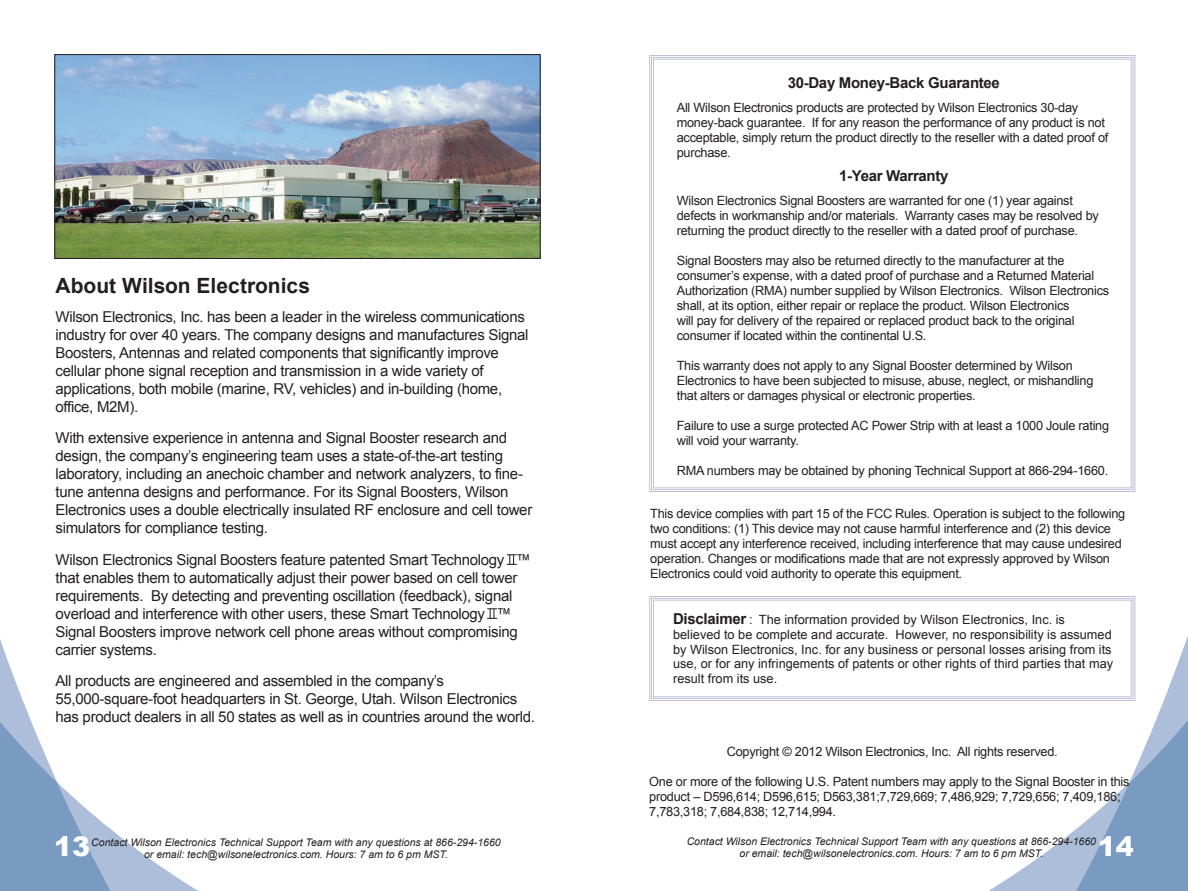
<style>
.page{position:relative;width:1188px;height:891px;background:#fff}
.page>*{position:absolute;margin:0;border:0;box-sizing:border-box;transform-origin:0 0}
.t1{font:900 27px "Arial";color:#fff}
.t2{font:700 21px "Arial";color:#231f20}
.t3{font:15px/18px "Arial";letter-spacing:-.02em;color:#231f20}
.t4{font:700 15px "Arial";letter-spacing:-.02em;color:#231f20}
.t5{font:12.75px/15px "Arial";letter-spacing:-.02em;color:#231f20}
.t6{font:12.75px/15px "Arial";color:#231f20}
.t7{font:italic 10.5px/12.6px "Arial";color:#231f20;text-align:center}
.s1{font-weight:700;font-size:15px}
</style>
<div class="page">
<svg style="left:0;top:639px;width:198px;height:252px"></svg>
<svg style="left:988px;top:635px;width:200px;height:256px"></svg>
<img style="left:56px;top:56px;width:483px;height:201px">
<div style="left:54px;top:54px;width:487px;height:205px;border:1px solid #231f20"></div>
<svg style="left:507px;top:554px;width:10px;height:11px"></svg>
<svg style="left:487px;top:608px;width:10px;height:11px"></svg>
<svg style="left:653px;top:59px;width:479px;height:429px"></svg>
<svg style="left:649px;top:596px;width:486px;height:105px"></svg>
<svg style="left:651px;top:598px;width:482px;height:101px;background:#d9d9e9"></svg>
<svg style="left:653px;top:600px;width:479px;height:97px"></svg>
<h2 class="t2" style="left:56px;top:272px;width:256px">About Wilson Electronics</h2>
<p class="t3" style="left:56px;top:308px;width:475px">Wilson Electronics, Inc. has been a leader in the wireless communications industry for over 40 years. The company designs and manufactures Signal Boosters, Antennas and related components that significantly improve cellular phone signal reception and transmission in a wide variety of applications, both mobile (marine, RV, vehicles) and in-building (home, office, M2M).</p>
<p class="t3" style="left:56px;top:429px;width:478px">With extensive experience in antenna and Signal Booster research and design, the company’s engineering team uses a state-of-the-art testing laboratory, including an anechoic chamber and network analyzers, to fine&shy;tune antenna designs and performance. For its Signal Boosters, Wilson Electronics uses a double electrically insulated RF enclosure and cell tower simulators for compliance testing.</p>
<p class="t3" style="left:56px;top:551px;width:477px">Wilson Electronics Signal Boosters feature patented Smart Technology ™ that enables them to automatically adjust their power based on cell tower requirements. By detecting and preventing oscillation (feedback), signal overload and interference with other users, these Smart Technology ™ Signal Boosters improve network cell phone areas without compromising carrier systems.</p>
<p class="t3" style="left:56px;top:672px;width:481px">All products are engineered and assembled in the company’s<br>55,000-square-foot headquarters in St. George, Utah. Wilson Electronics has product dealers in all 50 states as well as in countries around the world.</p>
<h1 class="t1" style="left:54px;top:832px;width:38px">13</h1>
<p class="t7" style="left:91px;top:836px;width:411px">Contact Wilson Electronics Technical Support Team with any questions at 866-294-1660</p>
<p class="t7" style="left:144px;top:849px;width:305px">or email: tech@wilsonelectronics.com. Hours: 7 am to 6 pm MST.</p>
<p class="t4" style="left:788px;top:73px;width:214px">30-Day Money-Back Guarantee</p>
<p class="t5" style="left:677px;top:100px;width:433px">All Wilson Electronics products are protected by Wilson Electronics 30-day money-back guarantee. If for any reason the performance of any product is not acceptable, simply return the product directly to the reseller with a dated proof of purchase.</p>
<p class="t4" style="left:839px;top:166px;width:111px">1-Year Warranty</p>
<p class="t5" style="left:677px;top:193px;width:424px">Wilson Electronics Signal Boosters are warranted for one (1) year against defects in workmanship and/or materials. Warranty cases may be resolved by returning the product directly to the reseller with a dated proof of purchase.</p>
<p class="t5" style="left:677px;top:253px;width:434px">Signal Boosters may also be returned directly to the manufacturer at the consumer’s expense, with a dated proof of purchase and a Returned Material Authorization (RMA) number supplied by Wilson Electronics. Wilson Electronics shall, at its option, either repair or replace the product. Wilson Electronics<br>will pay for delivery of the repaired or replaced product back to the original consumer if located within the continental U.S.</p>
<p class="t5" style="left:677px;top:358px;width:418px">This warranty does not apply to any Signal Booster determined by Wilson<br>Electronics to have been subjected to misuse, abuse, neglect, or mishandling that alters or damages physical or electronic properties.</p>
<p class="t5" style="left:677px;top:418px;width:434px">Failure to use a surge protected AC Power Strip with at least a 1000 Joule rating will void your warranty.</p>
<p class="t5" style="left:677px;top:463px;width:433px">RMA numbers may be obtained by phoning Technical Support at 866-294-1660.</p>
<p class="t5" style="left:650px;top:507px;width:477px">This device complies with part 15 of the FCC Rules. Operation is subject to the following two conditions: (1) This device may not cause harmful interference and (2) this device must accept any interference received, including interference that may cause undesired operation. Changes or modifications made that are not expressly approved by Wilson Electronics could void authority to operate this equipment.</p>
<p class="t6" style="left:673px;top:612px;width:442px"><span class="s1">Disclaimer</span> : The information provided by Wilson Electronics, Inc. is believed to be complete and accurate. However, no responsibility is assumed by Wilson Electronics, Inc. for any business or personal losses arising from its use, or for any infringements of patents or other rights of third parties that may result from its use.</p>
<p class="t5" style="left:727px;top:744px;width:332px">Copyright © 2012 Wilson Electronics, Inc. All rights reserved.</p>
<p class="t5" style="left:649px;top:774px;width:482px">One or more of the following U.S. Patent numbers may apply to the Signal Booster in this product – D596,614; D596,615; D563,381;7,729,669; 7,486,929; 7,729,656; 7,409,186;<br>7,783,318; 7,684,838; 12,714,994.</p>
<p class="t7" style="left:687px;top:835px;width:411px">Contact Wilson Electronics Technical Support Team with any questions at 866-294-1660 or email: tech@wilsonelectronics.com. Hours: 7 am to 6 pm MST.</p>
<h1 class="t1" style="left:1098px;top:831px;width:38px">14</h1>
</div>
